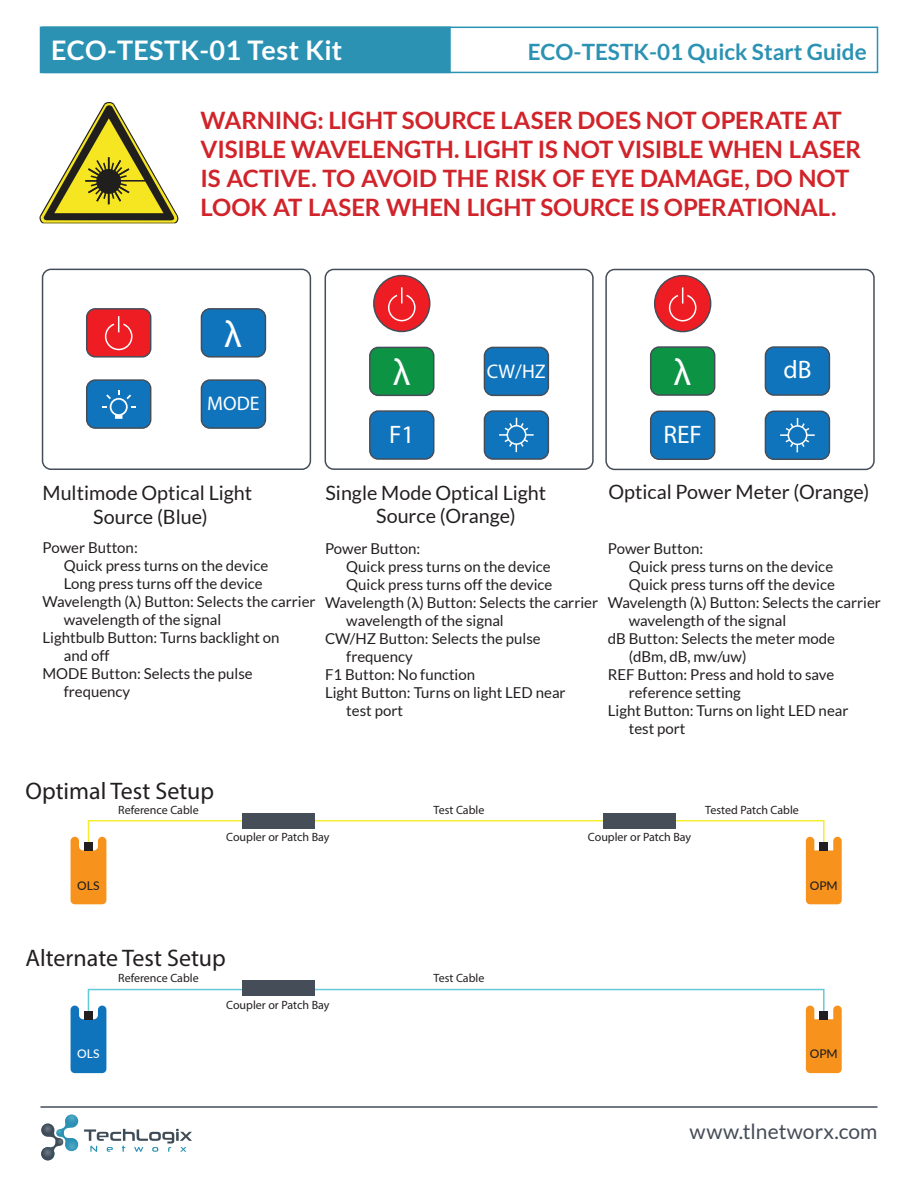
<style>
.page{position:relative;width:918px;height:1188px;background:#fff}
.page>*{position:absolute;margin:0;border:0;box-sizing:border-box;transform-origin:0 0}
.t1{font:37.2px "Myriad Pro";color:#fff}
.t2{font:700 27px "Lato";letter-spacing:.01em;color:#fff}
.t3{font:25.35px "Myriad Pro";color:#fff}
.t4{font:700 24px/28.8px "Lato";letter-spacing:-.005em;color:#d1232a}
.t5{font:24px "Myriad Pro";color:#231f20}
.t6{font:700 22.5px "Lato";color:#2b92b4}
.t7{font:21px "Lato";letter-spacing:.005em;color:#454d58}
.t8{font:19.8px/23.7px "Lato";color:#231f20}
.t9{font:19.8px "Myriad Pro";color:#fff}
.t10{font:15px "Lato";color:#231f20}
.t11{font:12px "Myriad Pro";color:#231f20}
.t12{font:500 12px "Lato";color:#231f20}
.t13{font:500 12px "Lato";color:#fff}
.s1{font-weight:500}
</style>
<div class="page">
<div style="left:42px;top:27px;width:836px;height:46px;border:2px solid #2b92b4"></div>
<div style="left:40px;top:27px;width:411px;height:46px;background:#2b92b4"></div>
<hr style="left:40px;top:1106px;width:838px;height:2px;background:#444d58">
<svg style="left:65px;top:1114px;width:13px;height:14px"></svg>
<svg style="left:41px;top:1123px;width:151px;height:38px"></svg>
<hr style="left:44px;top:223px;width:129px;height:1px;background:#211e1e">
<svg style="left:40px;top:102px;width:138px;height:121px"></svg>
<svg style="left:71px;top:837px;width:35px;height:67px;background:#f6992c"></svg>
<div style="left:84px;top:842px;width:9px;height:8px;background:#231f20"></div>
<svg style="left:806px;top:837px;width:36px;height:67px;background:#f69a2e"></svg>
<div style="left:820px;top:842px;width:8px;height:8px;background:#231f20"></div>
<div style="left:88px;top:820px;width:737px;height:23px;border:2px solid #f4ed2f"></div>
<div style="left:242px;top:813px;width:72px;height:16px;background:#454d58"></div>
<div style="left:604px;top:813px;width:72px;height:16px;background:#454d58"></div>
<svg style="left:71px;top:1006px;width:35px;height:67px;background:#1f7cbf"></svg>
<div style="left:84px;top:1011px;width:9px;height:8px;background:#231f20"></div>
<svg style="left:806px;top:1006px;width:36px;height:67px;background:#f69a2e"></svg>
<div style="left:820px;top:1011px;width:8px;height:8px;background:#231f20"></div>
<div style="left:88px;top:989px;width:737px;height:23px;border:2px solid #65cad8"></div>
<div style="left:242px;top:980px;width:72px;height:16px;background:#454d58"></div>
<div style="left:325px;top:269px;width:269px;height:201px;border:2px solid #444d58;border-radius:9px"></div>
<div style="left:370px;top:347px;width:64px;height:48px;background:#0d9344;border-radius:9px"></div>
<div style="left:369px;top:347px;width:65px;height:49px;border:2px solid #444d58;border-radius:9px"></div>
<div style="left:484px;top:347px;width:64px;height:48px;background:#1074bc;border-radius:9px"></div>
<div style="left:484px;top:347px;width:65px;height:49px;border:2px solid #444d58;border-radius:9px"></div>
<div style="left:484px;top:411px;width:64px;height:48px;background:#1074bc;border-radius:9px"></div>
<div style="left:484px;top:410px;width:65px;height:50px;border:2px solid #444d58;border-radius:9px"></div>
<div style="left:370px;top:411px;width:64px;height:48px;background:#1074bc;border-radius:9px"></div>
<div style="left:369px;top:410px;width:65px;height:50px;border:2px solid #444d58;border-radius:9px"></div>
<svg style="left:499px;top:418px;width:35px;height:34px"></svg>
<div style="left:374px;top:276px;width:56px;height:55px;background:#ee1d23;border-radius:50%"></div>
<div style="left:373px;top:275px;width:57px;height:57px;border:2px solid #444d58;border-radius:50%"></div>
<svg style="left:388px;top:287px;width:28px;height:35px"></svg>
<div style="left:605px;top:269px;width:270px;height:201px;border:2px solid #444d58;border-radius:9px"></div>
<div style="left:651px;top:347px;width:64px;height:48px;background:#0d9344;border-radius:9px"></div>
<div style="left:650px;top:346px;width:65px;height:50px;border:2px solid #444d58;border-radius:9px"></div>
<div style="left:765px;top:347px;width:64px;height:48px;background:#1074bc;border-radius:9px"></div>
<div style="left:765px;top:346px;width:65px;height:50px;border:2px solid #444d58;border-radius:9px"></div>
<div style="left:765px;top:411px;width:64px;height:48px;background:#1074bc;border-radius:9px"></div>
<div style="left:765px;top:411px;width:65px;height:49px;border:2px solid #444d58;border-radius:9px"></div>
<div style="left:651px;top:411px;width:64px;height:48px;background:#1074bc;border-radius:9px"></div>
<div style="left:650px;top:411px;width:65px;height:49px;border:2px solid #444d58;border-radius:9px"></div>
<svg style="left:780px;top:418px;width:35px;height:34px"></svg>
<div style="left:655px;top:276px;width:56px;height:56px;background:#ee1d23;border-radius:50%"></div>
<div style="left:654px;top:275px;width:57px;height:57px;border:2px solid #444d58;border-radius:50%"></div>
<svg style="left:668px;top:287px;width:29px;height:35px"></svg>
<div style="left:201px;top:309px;width:64px;height:48px;background:#1074bc;border-radius:9px"></div>
<div style="left:201px;top:308px;width:65px;height:50px;border:2px solid #444d58;border-radius:9px"></div>
<div style="left:201px;top:380px;width:64px;height:48px;background:#1074bc;border-radius:9px"></div>
<div style="left:201px;top:379px;width:65px;height:50px;border:2px solid #444d58;border-radius:9px"></div>
<div style="left:42px;top:269px;width:269px;height:201px;border:2px solid #444d58;border-radius:9px"></div>
<div style="left:87px;top:309px;width:64px;height:48px;background:#ee1d23;border-radius:9px"></div>
<div style="left:86px;top:308px;width:65px;height:50px;border:2px solid #444d58;border-radius:9px"></div>
<div style="left:87px;top:380px;width:64px;height:48px;background:#1074bc;border-radius:9px"></div>
<div style="left:86px;top:379px;width:65px;height:50px;border:2px solid #444d58;border-radius:9px"></div>
<svg style="left:104px;top:316px;width:29px;height:35px"></svg>
<svg style="left:102px;top:390px;width:34px;height:29px"></svg>
<h2 class="t2" style="left:51px;top:35px;width:293px">ECO-TESTK-01 Test Kit</h2>
<h3 class="t6" style="left:528px;top:38px;width:341px">ECO-TESTK-01 Quick Start Guide</h3>
<h3 class="t4" style="left:201px;top:106px;width:662px">WARNING: LIGHT SOURCE LASER DOES NOT OPERATE AT VISIBLE WAVELENGTH. LIGHT IS NOT VISIBLE WHEN LASER IS ACTIVE. TO AVOID THE RISK OF EYE DAMAGE, DO NOT LOOK AT LASER WHEN LIGHT SOURCE IS OPERATIONAL.</h3>
<h1 class="t1" style="left:225px;top:311px;width:19px">λ</h1>
<h3 class="t9" style="left:207px;top:391px;width:54px">MODE</h3>
<h1 class="t1" style="left:393px;top:350px;width:19px">λ</h1>
<h3 class="t9" style="left:487px;top:359px;width:60px">CW/HZ</h3>
<h3 class="t3" style="left:389px;top:418px;width:27px">F1</h3>
<h1 class="t1" style="left:674px;top:349px;width:19px">λ</h1>
<h3 class="t3" style="left:783px;top:354px;width:30px">dB</h3>
<h3 class="t3" style="left:663px;top:419px;width:40px">REF</h3>
<h3 class="t8" style="left:43px;top:481px;width:211px;text-align:center">Multimode Optical Light<br>Source (Blue)</h3>
<p class="t10" style="left:43px;top:539px;width:97px">Power Button:</p>
<p class="t10" style="left:64px;top:557px;width:206px">Quick press turns on the device</p>
<p class="t10" style="left:64px;top:575px;width:200px">Long press turns off the device</p>
<p class="t10" style="left:43px;top:593px;width:275px">Wavelength (<span class="s1">λ</span>) Button: Selects the carrier</p>
<p class="t10" style="left:64px;top:611px;width:159px">wavelength of the signal</p>
<p class="t10" style="left:43px;top:629px;width:239px">Lightbulb Button: Turns backlight on</p>
<p class="t10" style="left:64px;top:647px;width:47px">and off</p>
<p class="t10" style="left:43px;top:665px;width:212px">MODE Button: Selects the pulse</p>
<p class="t10" style="left:64px;top:683px;width:68px">frequency</p>
<h3 class="t8" style="left:376px;top:481px;width:172px;text-indent:-51px">Single Mode Optical Light<br>Source (Orange)</h3>
<p class="t10" style="left:325px;top:540px;width:97px">Power Button:</p>
<p class="t10" style="left:346px;top:558px;width:206px">Quick press turns on the device</p>
<p class="t10" style="left:346px;top:576px;width:208px">Quick press turns off the device</p>
<p class="t10" style="left:325px;top:594px;width:275px">Wavelength (<span class="s1">λ</span>) Button: Selects the carrier</p>
<p class="t10" style="left:346px;top:612px;width:159px">wavelength of the signal</p>
<p class="t10" style="left:325px;top:630px;width:217px">CW/HZ Button: Selects the pulse</p>
<p class="t10" style="left:346px;top:648px;width:68px">frequency</p>
<p class="t10" style="left:325px;top:666px;width:152px">F1 Button: No function</p>
<p class="t10" style="left:325px;top:684px;width:242px">Light Button: Turns on light LED near</p>
<p class="t10" style="left:346px;top:702px;width:58px">test port</p>
<h3 class="t8" style="left:608px;top:480px;width:263px">Optical Power Meter (Orange)</h3>
<p class="t10" style="left:608px;top:540px;width:97px">Power Button:</p>
<p class="t10" style="left:629px;top:558px;width:206px">Quick press turns on the device</p>
<p class="t10" style="left:629px;top:576px;width:208px">Quick press turns off the device</p>
<p class="t10" style="left:608px;top:594px;width:275px">Wavelength (<span class="s1">λ</span>) Button: Selects the carrier</p>
<p class="t10" style="left:629px;top:612px;width:159px">wavelength of the signal</p>
<p class="t10" style="left:608px;top:630px;width:229px">dB Button: Selects the meter mode</p>
<p class="t10" style="left:629px;top:648px;width:119px">(dBm, dB, mw/uw)</p>
<p class="t10" style="left:608px;top:666px;width:228px">REF Button: Press and hold to save</p>
<p class="t10" style="left:629px;top:684px;width:114px">reference setting</p>
<p class="t10" style="left:608px;top:702px;width:242px">Light Button: Turns on light LED near</p>
<p class="t10" style="left:629px;top:720px;width:58px">test port</p>
<h3 class="t5" style="left:26px;top:776px;width:190px">Optimal Test Setup</h3>
<p class="t11" style="left:118px;top:803px;width:82px">Reference Cable</p>
<p class="t11" style="left:434px;top:803px;width:52px">Test Cable</p>
<p class="t11" style="left:705px;top:803px;width:95px">Tested Patch Cable</p>
<p class="t11" style="left:226px;top:830px;width:105px">Coupler or Patch Bay</p>
<p class="t11" style="left:588px;top:830px;width:105px">Coupler or Patch Bay</p>
<p class="t12" style="left:77px;top:877px;width:24px">OLS</p>
<p class="t12" style="left:810px;top:877px;width:30px">OPM</p>
<h3 class="t5" style="left:26px;top:944px;width:202px">Alternate Test Setup</h3>
<p class="t11" style="left:118px;top:971px;width:82px">Reference Cable</p>
<p class="t11" style="left:434px;top:971px;width:52px">Test Cable</p>
<p class="t11" style="left:226px;top:998px;width:105px">Coupler or Patch Bay</p>
<p class="t13" style="left:77px;top:1045px;width:24px">OLS</p>
<p class="t12" style="left:810px;top:1045px;width:30px">OPM</p>
<h3 class="t7" style="left:690px;top:1120px;width:189px">www.tlnetworx.com</h3>
</div>
